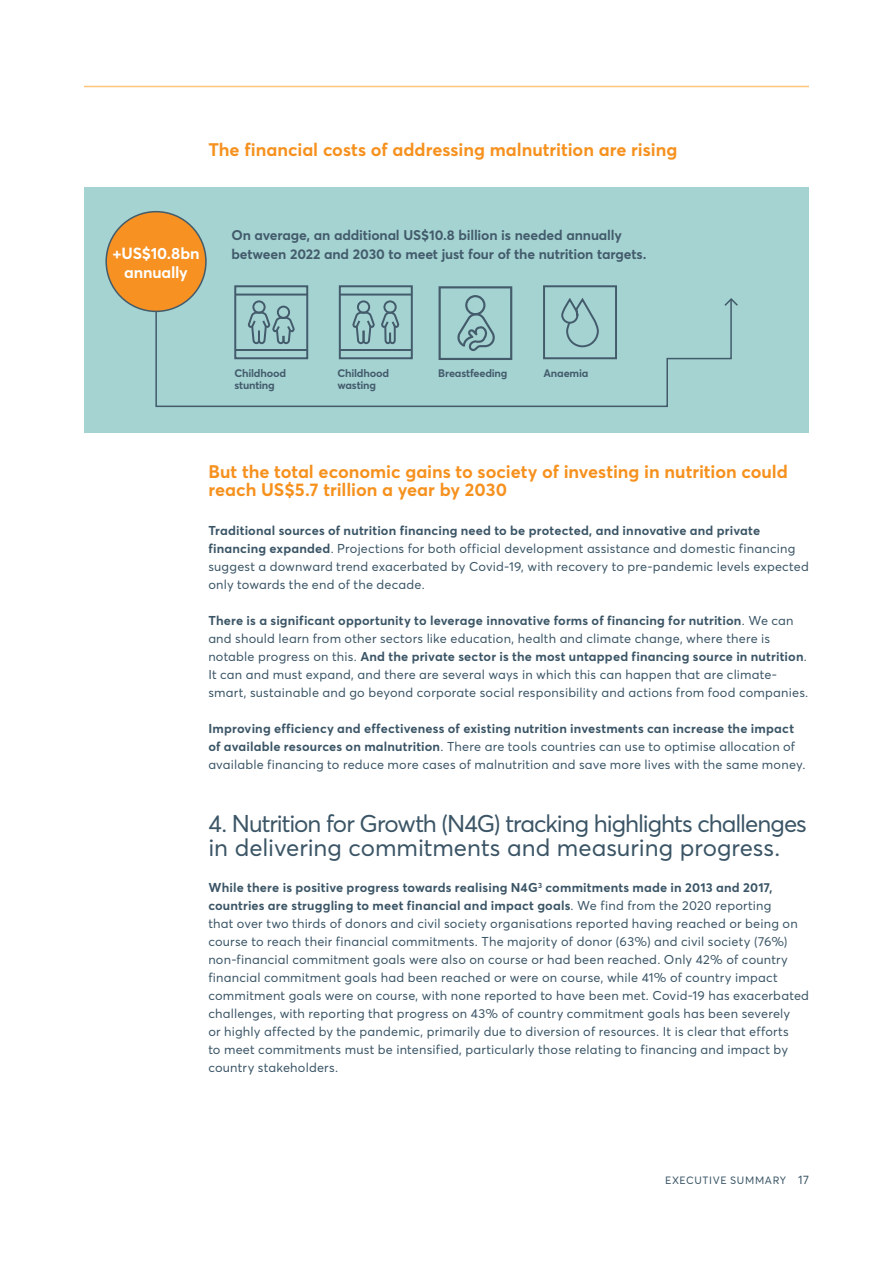
<style>
.page{position:relative;width:893px;height:1263px;background:#fff}
.page>*{position:absolute;margin:0;border:0;box-sizing:border-box;transform-origin:0 0}
.Heading3{font:24px/24px "Averta";letter-spacing:-.035em;color:#3b5566}
.Heading4{font:700 18px/18px "Averta";color:#f6911e}
.t1{font:700 16.05px/19.2px "Averta";letter-spacing:-.01em;color:#fff;text-align:center}
.t2{font:700 13.95px/19.4px "Averta";letter-spacing:-.01em;color:#435b6b}
.Body{font:12.75px/18px "Averta";letter-spacing:.015em;color:#3b5566}
.t3{font:700 10.8px/11.9px "Averta";letter-spacing:-.015em;color:#435b6b}
.t4{font:10.5px "Averta";letter-spacing:.06em;color:#3b5566}
.s1{font-weight:700}
.s2{font-size:12px}
</style>
<div class="page">
<hr style="left:84px;top:86px;width:725px;height:1px;background:#fdc579">
<div style="left:84px;top:187px;width:725px;height:246px;background:#a4d3d2"></div>
<svg style="left:155px;top:277px;width:577px;height:131px"></svg>
<svg style="left:723px;top:297px;width:15px;height:10px"></svg>
<div style="left:106px;top:212px;width:100px;height:99px;background:#f69122;border-radius:50%"></div>
<div style="left:105px;top:211px;width:102px;height:101px;border:2px solid #435b6b;border-radius:50%"></div>
<p class="Heading4" style="left:208px;top:141px;width:470px">The financial costs of addressing malnutrition are rising</p>
<p class="t1" style="left:113px;top:243px;width:89px">+US$10.8bn annually</p>
<p class="t2" style="left:231px;top:225px;width:417px">On average, an additional US$10.8 billion is needed annually between 2022 and 2030 to meet just four of the nutrition targets.</p>
<p class="t3" style="left:234px;top:367px;width:53px">Childhood</p>
<p class="t3" style="left:543px;top:367px;width:46px">Anaemia</p>
<p class="t3" style="left:234px;top:379px;width:42px">stunting</p>
<p class="t3" style="left:337px;top:367px;width:53px">Childhood wasting</p>
<p class="t3" style="left:438px;top:367px;width:71px">Breastfeeding</p>
<p class="Heading4" style="left:208px;top:463px;width:581px">But the total economic gains to society of investing in nutrition could reach US$5.7 trillion a year by 2030</p>
<p class="Body" style="left:208px;top:522px;width:602px"><span class="s1">Traditional sources of nutrition financing need to be protected, and innovative and private financing expanded</span>. Projections for both official development assistance and domestic financing suggest a downward trend exacerbated by Covid-19, with recovery to pre-pandemic levels expected only towards the end of the decade.</p>
<p class="Body" style="left:208px;top:612px;width:601px"><span class="s1">There is a significant opportunity to leverage innovative forms of financing for nutrition</span>. We can and should learn from other sectors like education, health and climate change, where there is notable progress on this. <span class="s1">And the private sector is the most untapped financing source in nutrition</span>.<br>It can and must expand, and there are several ways in which this can happen that are climate&shy;smart, sustainable and go beyond corporate social responsibility and actions from food companies.</p>
<p class="Body" style="left:208px;top:720px;width:599px"><span class="s1">Improving efficiency and effectiveness of existing nutrition investments can increase the impact of available resources on malnutrition</span>. There are tools countries can use to optimise allocation of available financing to reduce more cases of malnutrition and save more lives with the same money.</p>
<p class="Heading3" style="left:208px;top:812px;width:600px">4. Nutrition for Growth (N4G) tracking highlights challenges in delivering commitments and measuring progress.</p>
<p class="Body" style="left:208px;top:879px;width:602px"><span class="s1">While there is positive progress towards realising N4G</span><sup>3</sup> <span class="s1">commitments made in 2013 and 2017, countries are struggling to meet financial and impact goals</span>. We find from the 2020 reporting<br>that over two thirds of donors and civil society organisations reported having reached or being on course to reach their financial commitments. The majority of donor (63%) and civil society (76%) non-financial commitment goals were also on course or had been reached. Only 42% of country financial commitment goals had been reached or were on course, while 41% of country impact commitment goals were on course, with none reported to have been met. Covid-19 has exacerbated challenges, with reporting that progress on 43% of country commitment goals has been severely<br>or highly affected by the pandemic, primarily due to diversion of resources. It is clear that efforts<br>to meet commitments must be intensified, particularly those relating to financing and impact by country stakeholders.</p>
<p class="t4" style="left:665px;top:1173px;width:145px">EXECUTIVE SUMMARY <span class="s2">17</span></p>
</div>
